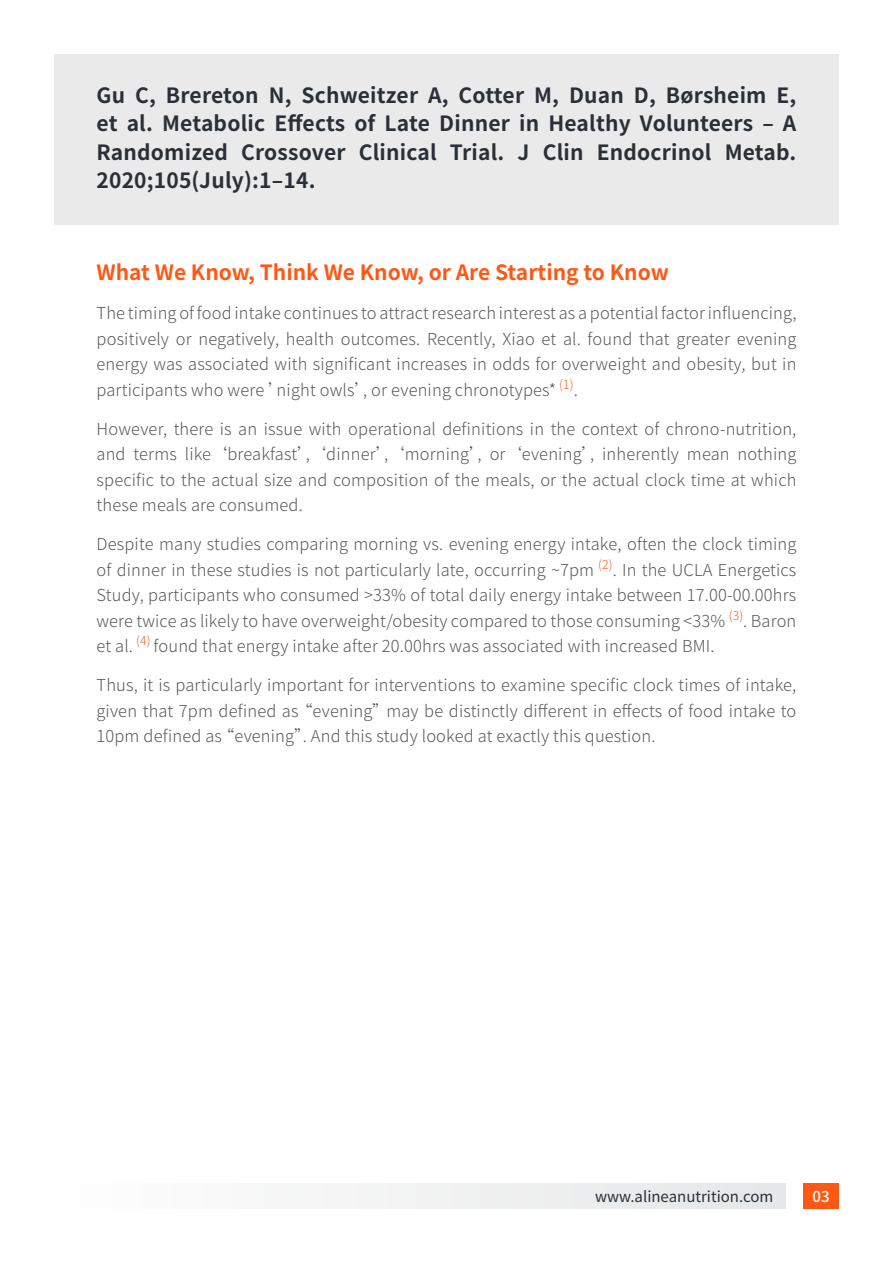
<style>
.page{position:relative;width:893px;height:1263px;background:#fff}
.page>*{position:absolute;margin:0;border:0;box-sizing:border-box;transform-origin:0 0}
.t1{font:700 21px/28.5px "Noto Sans SC";letter-spacing:.01em;color:#2b3036;text-align:justify}
.t2{font:700 21px "Noto Sans SC";color:#ff5815}
.t3{font:300 16.5px/25.5px "Noto Sans SC";letter-spacing:.01em;color:#58595b;text-align:justify}
.t4{font:15px "Noto Sans SC";color:#2b3036}
.t5{font:500 15px "Noto Sans SC";color:#fff}
</style>
<div class="page">
<div style="left:54px;top:54px;width:785px;height:171px;background:#eaeaeb"></div>
<div style="left:54px;top:1183px;width:731px;height:26px;background:#f2f2f3"></div>
<div style="left:803px;top:1183px;width:36px;height:26px;background:#ff5815"></div>
<p class="t1" style="left:97px;top:81px;width:701px">Gu C, Brereton N, Schweitzer A, Cotter M, Duan D, Børsheim E, et al. Metabolic Effects of Late Dinner in Healthy Volunteers – A Randomized Crossover Clinical Trial. J Clin Endocrinol Metab.<br>2020;105(July):1–14.</p>
<p class="t2" style="left:97px;top:261px;width:574px">What We Know, Think We Know, or Are Starting to Know</p>
<p class="t3" style="left:97px;top:301px;width:701px">The timing of food intake continues to attract research interest as a potential factorinfluencing, positively or negatively, health outcomes. Recently, Xiao et al. found that greater evening energy was associated with significant increases in odds for overweight and obesity, but in participants who were ’night owls’, or evening chronotypes* <sup>(1)</sup>.</p>
<p class="t3" style="left:96px;top:416px;width:701px">However, there is an issue with operational definitions in the context of chrono-nutrition, and terms like‘breakfast’,‘dinner’,‘morning’, or‘evening’, inherently mean nothing specific to the actual size and composition of the meals, or the actual clock time at which these meals are consumed.</p>
<p class="t3" style="left:96px;top:532px;width:701px">Despite many studies comparing morning vs. evening energy intake, often the clock timing of dinner in these studies is not particularly late, occurring ~7pm <sup>(2)</sup>. In the UCLA Energetics Study, participants who consumed &gt;33% of total daily energy intake between 17.00-00.00hrs were twice as likely to have overweight/obesity compared to those consuming &lt;33% <sup>(3)</sup>. Baron et al. <sup>(4)</sup> found that energy intake after 20.00hrs was associated with increased BMI.</p>
<p class="t3" style="left:97px;top:673px;width:701px">Thus, it is particularly important for interventions to examine specific clock times of intake, given that 7pm defined as“evening”may be distinctly different in effects of food intake to 10pm defined as“evening”. And this study looked at exactly this question.</p>
<p class="t4" style="left:595px;top:1188px;width:180px">www.alineanutrition.com</p>
<p class="t5" style="left:813px;top:1188px;width:19px">03</p>
</div>
